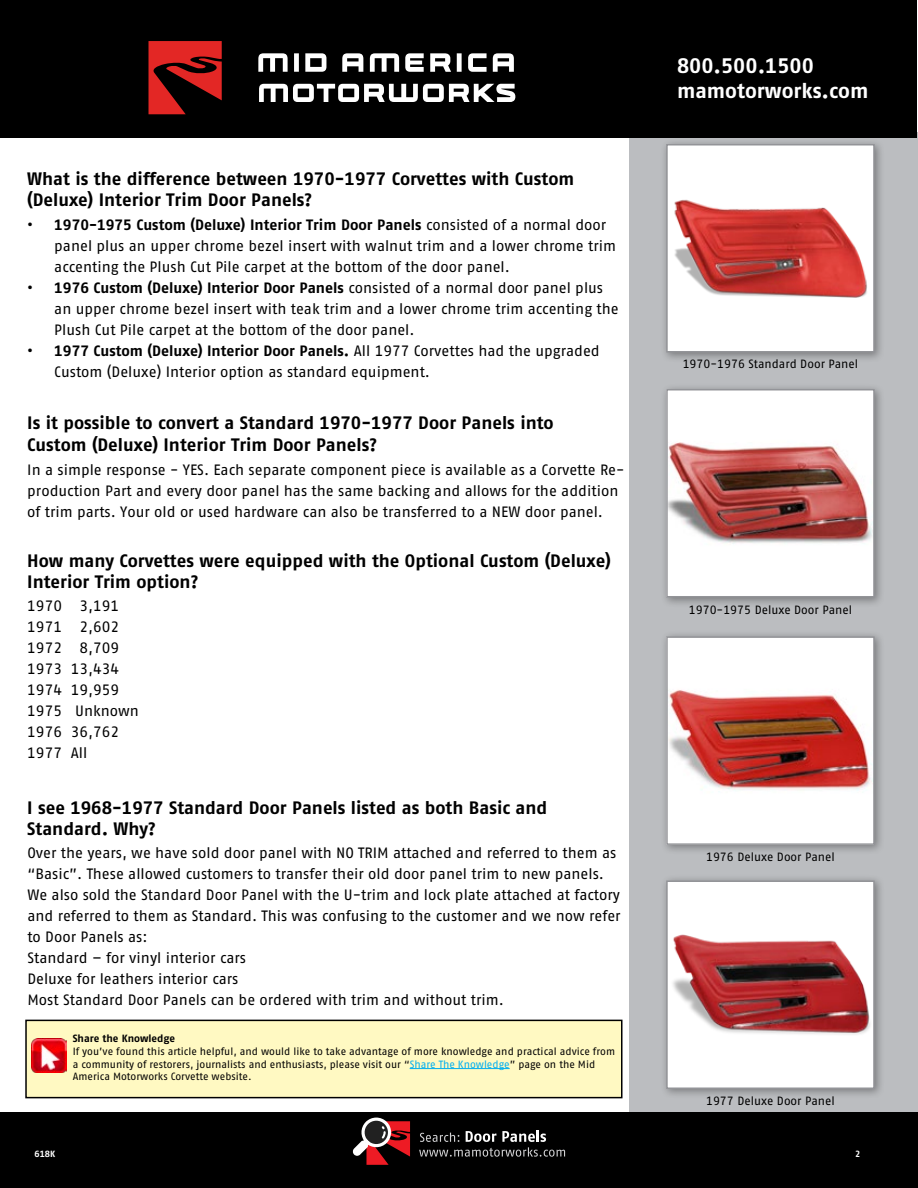
<style>
.page{position:relative;width:918px;height:1188px;background:#fff}
.page>*{position:absolute;margin:0;border:0;box-sizing:border-box;transform-origin:0 0}
.t1{font:21px/25.2px "Fago No Bold Tf";color:#fff}
.t2{font:18px/21.6px "Fago No Bold Tf";color:#000}
.t3{font:15px/21px "Fago No Regular Tf";color:#000}
.t4{font:15px "Fago No Bold Tf";color:#000}
.t5{font:12px "Fago No Regular Tf";color:#000}
.t6{font:10.5px/12.6px "Fago No Regular Tf";color:#000}
.t7{font:10.5px "Fago No Bold Tf";color:#000}
.t8{font:9px "Fago No Bold Tf";color:#fff}
.s1{font-family:"Fago No Regular Tf"}
.s2{color:#00aeef}
</style>
<div class="page">
<div style="left:629px;top:133px;width:289px;height:1008px;background:#bbbdc0"></div>
<div style="left:660px;top:383px;width:225px;height:225px;background:#000;opacity:.35"></div>
<img style="left:669px;top:392px;width:203px;height:202px">
<div style="left:666px;top:389px;width:209px;height:208px;border:2px solid #939498"></div>
<div style="left:660px;top:630px;width:225px;height:225px;background:#000;opacity:.35"></div>
<img style="left:669px;top:639px;width:203px;height:203px">
<div style="left:666px;top:636px;width:209px;height:209px;border:2px solid #939498"></div>
<div style="left:660px;top:874px;width:225px;height:225px;background:#000;opacity:.35"></div>
<img style="left:669px;top:883px;width:203px;height:203px">
<div style="left:666px;top:880px;width:209px;height:209px;border:2px solid #939498"></div>
<div style="left:660px;top:138px;width:225px;height:225px;background:#000;opacity:.35"></div>
<img style="left:669px;top:147px;width:203px;height:202px">
<div style="left:666px;top:144px;width:209px;height:208px;border:2px solid #939498"></div>
<div style="left:26px;top:1020px;width:596px;height:78px;background:#fff9c2"></div>
<div style="left:25px;top:1020px;width:598px;height:78px;border:2px solid #000"></div>
<img style="left:32px;top:1039px;width:34px;height:34px">
<hr style="left:410px;top:1068px;width:100px;height:1px;background:#00aeef">
<div style="left:1px;top:0;width:916px;height:137px;background:#000"></div>
<svg style="left:259px;top:84px;width:257px;height:18px"></svg>
<svg style="left:258px;top:53px;width:256px;height:19px"></svg>
<svg style="left:148px;top:41px;width:74px;height:73px"></svg>
<div style="left:0;top:1112px;width:918px;height:76px;background:#000"></div>
<svg style="left:352px;top:1118px;width:58px;height:47px"></svg>
<svg style="left:419px;top:1131px;width:146px;height:26px"></svg>
<p class="t2" style="left:27px;top:167px;width:548px">What is the difference between 1970-1977 Corvettes with Custom (Deluxe) Interior Trim Door Panels?</p>
<p class="t4" style="left:27px;top:216px;width:580px">• 1970-1975 Custom (Deluxe) Interior Trim Door Panels <span class="s1">consisted of a normal door</span></p>
<p class="t3" style="left:54px;top:236px;width:563px">panel plus an upper chrome bezel insert with walnut trim and a lower chrome trim accenting the Plush Cut Pile carpet at the bottom of the door panel.</p>
<p class="t4" style="left:27px;top:279px;width:577px">• 1976 Custom (Deluxe) Interior Door Panels <span class="s1">consisted of a normal door panel plus</span></p>
<p class="t3" style="left:54px;top:299px;width:566px">an upper chrome bezel insert with teak trim and a lower chrome trim accenting the<br>Plush Cut Pile carpet at the bottom of the door panel.</p>
<p class="t4" style="left:27px;top:342px;width:574px">• 1977 Custom (Deluxe) Interior Door Panels. <span class="s1">All 1977 Corvettes had the upgraded</span></p>
<p class="t3" style="left:54px;top:362px;width:377px">Custom (Deluxe) Interior option as standard equipment.</p>
<p class="t2" style="left:27px;top:412px;width:528px">Is it possible to convert a Standard 1970-1977 Door Panels into<br>Custom (Deluxe) Interior Trim Door Panels?</p>
<p class="t3" style="left:27px;top:459px;width:599px">In a simple response - YES. Each separate component piece is available as a Corvette Re&shy;production Part and every door panel has the same backing and allows for the addition of trim parts. Your old or used hardware can also be transferred to a NEW door panel.</p>
<p class="t2" style="left:27px;top:550px;width:585px">How many Corvettes were equipped with the Optional Custom (Deluxe)<br>Interior Trim option?</p>
<p class="t3" style="left:27px;top:595px;width:113px">1970 3,191<br>1971 2,602<br>1972 8,709<br>1973 13,434<br>1974 19,959<br>1975 Unknown<br>1976 36,762<br>1977 All</p>
<p class="t2" style="left:27px;top:796px;width:522px">I see 1968-1977 Standard Door Panels listed as both Basic and<br>Standard. Why?</p>
<p class="t3" style="left:27px;top:842px;width:595px">Over the years, we have sold door panel with NO TRIM attached and referred to them as “Basic”. These allowed customers to transfer their old door panel trim to new panels.<br>We also sold the Standard Door Panel with the U-trim and lock plate attached at factory and referred to them as Standard. This was confusing to the customer and we now refer to Door Panels as:<br>Standard – for vinyl interior cars<br>Deluxe for leathers interior cars<br>Most Standard Door Panels can be ordered with trim and without trim.</p>
<p class="t7" style="left:73px;top:1033px;width:104px">Share the Knowledge</p>
<p class="t6" style="left:73px;top:1045px;width:544px">If you’ve found this article helpful, and would like to take advantage of more knowledge and practical advice from a community of restorers, journalists and enthusiasts, please visit our “<span class="s2">Share The Knowledge</span>” page on the Mid<br>America Motorworks Corvette website.</p>
<h1 class="t1" style="left:677px;top:52px;width:193px">800.500.1500 mamotorworks.com</h1>
<p class="t5" style="left:683px;top:357px;width:177px">1970-1976 Standard Door Panel</p>
<p class="t5" style="left:689px;top:603px;width:165px">1970-1975 Deluxe Door Panel</p>
<p class="t5" style="left:706px;top:851px;width:130px">1976 Deluxe Door Panel</p>
<p class="t5" style="left:706px;top:1094px;width:130px">1977 Deluxe Door Panel</p>
<p class="t8" style="left:34px;top:1149px;width:22px">618K</p>
<p class="t8" style="left:855px;top:1149px;width:7px">2</p>
</div>
